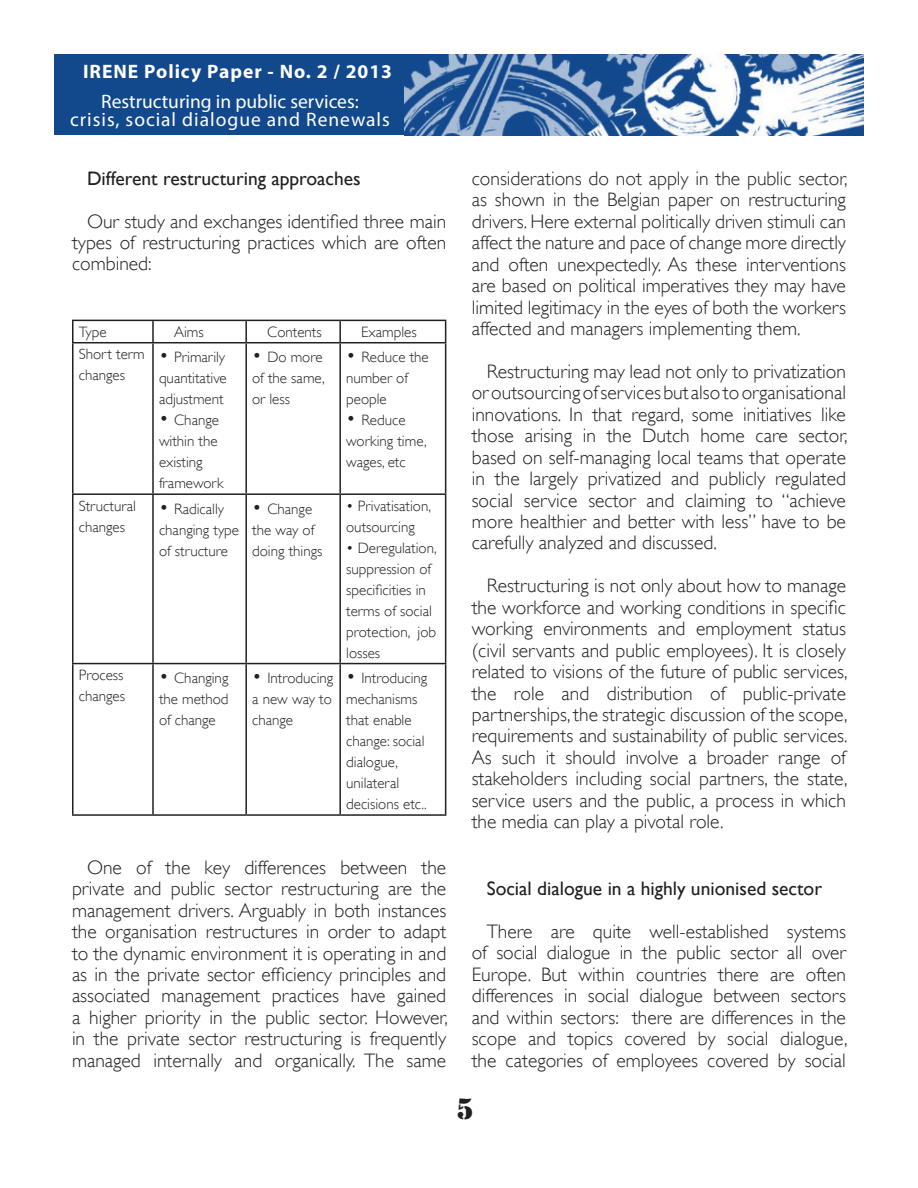
<style>
.page{position:relative;width:918px;height:1188px;background:#fff}
.page>*{position:absolute;margin:0;border:0;box-sizing:border-box;transform-origin:0 0}
.t1{font:27px "Stencil Std";color:#231f20}
.t2{font:300 19.5px/21.5px "Gill Sans";color:#231f20;text-align:justify}
.Bold{font:19.5px "Gill Sans";color:#231f20}
.t3{font:19.5px/18px "Myriad Pro";letter-spacing:.045em;color:#fff;text-align:center}
.t4{font:700 19.5px "Myriad Pro";letter-spacing:.05em;color:#fff}
.t5{font:300 15px/21px "Gill Sans";color:#231f20}
.s1{font-size:19.5px}
</style>
<div class="page">
<div style="left:54px;top:54px;width:352px;height:81px;background:#12498d"></div>
<img style="left:404px;top:54px;width:460px;height:81px">
<hr style="left:72px;top:320px;width:81px;height:1px;background:#231f20">
<hr style="left:72px;top:321px;width:2px;height:21px;background:#231f20">
<hr style="left:153px;top:320px;width:93px;height:1px;background:#231f20">
<hr style="left:152px;top:321px;width:2px;height:21px;background:#231f20">
<hr style="left:246px;top:320px;width:94px;height:1px;background:#231f20">
<hr style="left:245px;top:321px;width:2px;height:21px;background:#231f20">
<hr style="left:340px;top:320px;width:106px;height:1px;background:#231f20">
<hr style="left:339px;top:321px;width:2px;height:21px;background:#231f20">
<svg style="left:445px;top:321px;width:1px;height:21px"></svg>
<hr style="left:72px;top:342px;width:81px;height:1px;background:#231f20">
<hr style="left:72px;top:343px;width:2px;height:150px;background:#231f20">
<hr style="left:153px;top:342px;width:93px;height:1px;background:#231f20">
<hr style="left:152px;top:343px;width:2px;height:150px;background:#231f20">
<hr style="left:246px;top:342px;width:94px;height:1px;background:#231f20">
<hr style="left:245px;top:343px;width:2px;height:150px;background:#231f20">
<hr style="left:340px;top:342px;width:106px;height:1px;background:#231f20">
<hr style="left:339px;top:343px;width:2px;height:150px;background:#231f20">
<hr style="left:445px;top:343px;width:1px;height:150px;background:#231f20">
<hr style="left:72px;top:493px;width:81px;height:2px;background:#231f20">
<hr style="left:72px;top:495px;width:2px;height:168px;background:#231f20">
<hr style="left:153px;top:493px;width:93px;height:2px;background:#231f20">
<hr style="left:152px;top:495px;width:2px;height:168px;background:#231f20">
<hr style="left:246px;top:493px;width:94px;height:2px;background:#231f20">
<hr style="left:245px;top:495px;width:2px;height:168px;background:#231f20">
<hr style="left:340px;top:493px;width:106px;height:2px;background:#231f20">
<hr style="left:339px;top:495px;width:2px;height:168px;background:#231f20">
<hr style="left:445px;top:495px;width:1px;height:168px;background:#231f20">
<hr style="left:72px;top:663px;width:81px;height:1px;background:#231f20">
<hr style="left:72px;top:664px;width:2px;height:150px;background:#231f20">
<hr style="left:153px;top:663px;width:93px;height:1px;background:#231f20">
<hr style="left:152px;top:664px;width:2px;height:150px;background:#231f20">
<hr style="left:246px;top:663px;width:94px;height:1px;background:#231f20">
<hr style="left:245px;top:664px;width:2px;height:150px;background:#231f20">
<hr style="left:340px;top:663px;width:106px;height:1px;background:#231f20">
<hr style="left:339px;top:664px;width:2px;height:150px;background:#231f20">
<hr style="left:445px;top:664px;width:1px;height:150px;background:#231f20">
<hr style="left:72px;top:814px;width:81px;height:2px;background:#231f20">
<hr style="left:153px;top:814px;width:93px;height:2px;background:#231f20">
<hr style="left:246px;top:814px;width:94px;height:2px;background:#231f20">
<hr style="left:340px;top:814px;width:106px;height:2px;background:#231f20">
<p class="t4" style="left:83px;top:59px;width:310px">IRENE Policy Paper - No. 2 / 2013</p>
<p class="t3" style="left:70px;top:92px;width:321px">Restructuring in public services:<br>crisis, social dialogue and Renewals</p>
<p class="Bold" style="left:87px;top:167px;width:275px">Different restructuring approaches</p>
<p class="t2" style="left:72px;top:210px;width:376px;text-indent:15px">Our study and exchanges identified three main types of restructuring practices which are often combined:</p>
<p class="t5" style="left:79px;top:321px;width:29px">Type</p>
<p class="t5" style="left:174px;top:321px;width:31px">Aims</p>
<p class="t5" style="left:267px;top:321px;width:56px">Contents</p>
<p class="t5" style="left:361px;top:321px;width:57px">Examples</p>
<p class="t5" style="left:79px;top:344px;width:68px">Short term changes</p>
<p class="t5" style="left:159px;top:347px;width:69px;text-align:justify"><span class="s1">•</span> Primarily quantitative adjustment</p>
<p class="t5" style="left:159px;top:410px;width:66px"><span class="s1">•</span> Change within the existing framework</p>
<p class="t5" style="left:252px;top:347px;width:74px"><span class="s1">•</span> Do more of the same, or less</p>
<p class="t5" style="left:346px;top:347px;width:84px"><span class="s1">•</span> Reduce the number of people</p>
<p class="t5" style="left:346px;top:410px;width:82px"><span class="s1">•</span> Reduce working time, wages, etc</p>
<p class="t5" style="left:79px;top:495px;width:59px">Structural changes</p>
<p class="t5" style="left:159px;top:498px;width:82px"><span class="s1">•</span> Radically changing type of structure</p>
<p class="t5" style="left:252px;top:498px;width:72px"><span class="s1">•</span> Change the way of doing things</p>
<p class="t5" style="left:346px;top:495px;width:86px">• Privatisation, outsourcing</p>
<p class="t5" style="left:346px;top:537px;width:92px">• Deregulation, suppression of specificities in terms of social protection, job losses</p>
<p class="t5" style="left:79px;top:664px;width:48px">Process changes</p>
<p class="t5" style="left:159px;top:668px;width:71px;text-align:justify"><span class="s1">•</span> Changing the method of change</p>
<p class="t5" style="left:252px;top:668px;width:83px;text-align:justify"><span class="s1">•</span> Introducing a new way to change</p>
<p class="t5" style="left:346px;top:668px;width:83px"><span class="s1">•</span> Introducing mechanisms that enable change: social dialogue, unilateral decisions etc..</p>
<p class="t2" style="left:472px;top:168px;width:377px">considerations do not apply in the public sector, as shown in the Belgian paper on restructuring drivers. Here external politically driven stimuli can affect the nature and pace of change more directly and often unexpectedly. As these interventions are based on political imperatives they may have limited legitimacy in the eyes of both the workers affected and managers implementing them.</p>
<p class="t2" style="left:472px;top:361px;width:377px;text-indent:15px">Restructuring may lead not only to privatization or outsourcing of services but also to organisational innovations. In that regard, some initiatives like those arising in the Dutch home care sector, based on self-managing local teams that operate in the largely privatized and publicly regulated social service sector and claiming to “achieve more healthier and better with less” have to be carefully analyzed and discussed.</p>
<p class="t2" style="left:472px;top:575px;width:377px;text-indent:15px">Restructuring is not only about how to manage the workforce and working conditions in specific working environments and employment status (civil servants and public employees). It is closely related to visions of the future of public services, the role and distribution of public-private partnerships, the strategic discussion of the scope, requirements and sustainability of public services.<br>As such it should involve a broader range of stakeholders including social partners, the state, service users and the public, a process in which the media can play a pivotal role.</p>
<p class="t2" style="left:72px;top:857px;width:377px;text-indent:15px">One of the key differences between the private and public sector restructuring are the management drivers. Arguably in both instances the organisation restructures in order to adapt to the dynamic environment it is operating in and as in the private sector efficiency principles and associated management practices have gained a higher priority in the public sector. However, in the private sector restructuring is frequently managed internally and organically. The same</p>
<p class="Bold" style="left:487px;top:877px;width:337px">Social dialogue in a highly unionised sector</p>
<p class="t2" style="left:472px;top:921px;width:377px;text-indent:15px">There are quite well-established systems of social dialogue in the public sector all over Europe. But within countries there are often differences in social dialogue between sectors and within sectors: there are differences in the scope and topics covered by social dialogue, the categories of employees covered by social</p>
<h1 class="t1" style="left:456px;top:1092px;width:19px">5</h1>
</div>
